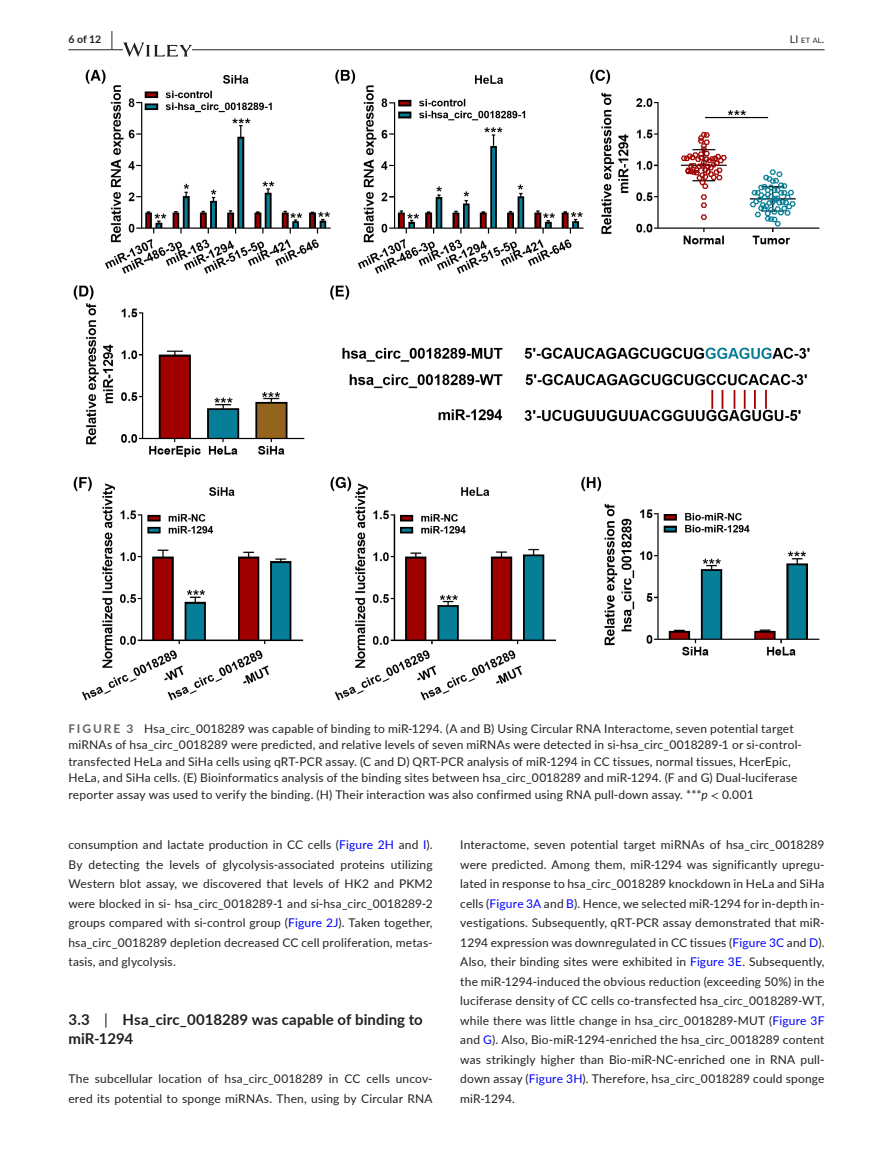
<style>
.page{position:relative;width:893px;height:1174px;background:#fff}
.page>*{position:absolute;margin:0;border:0;box-sizing:border-box;transform-origin:0 0}
.t1{font:700 15px/19.5px "Lato";letter-spacing:.005em;color:#231f20}
.t2{font:12px/19.5px "Lato";letter-spacing:.015em;color:#231f20;text-align:justify}
.t3{font:700 10.5px "Lato";color:#231f20}
.t4{font:7.35px "Lato";color:#231f20}
.s1{font-size:19.5px}
.s2{font-size:10.5px}
.s3{font-weight:700;color:#636366}
.s4{font-style:italic}
.s5{font-family:"STIX"}
.s6{color:#00f}
.s7{font-weight:400}
</style>
<div class="page">
<hr style="left:68px;top:49px;width:756px;height:1px;background:#231f20">
<svg style="left:123px;top:42px;width:69px;height:15px"></svg>
<img style="left:74px;top:69px;width:745px;height:631px">
<p class="t3" style="left:68px;top:31px;width:46px">6 of 12 <span class="s1">|</span></p>
<p class="t4" style="left:790px;top:35px;width:36px"><span class="s2">LI</span> et al<span class="s2">.</span></p>
<p class="t2" style="left:68px;top:719px;width:735px;line-height:16.5px;text-align:left"><span class="s3">FIGURE 3</span> Hsa_circ_0018289 was capable of binding to miR-1294. (A and B) Using Circular RNA Interactome, seven potential target miRNAs of hsa_circ_0018289 were predicted, and relative levels of seven miRNAs were detected in si-hsa_circ_0018289-1 or si-control&shy;transfected HeLa and SiHa cells using qRT-PCR assay. (C and D) QRT-PCR analysis of miR-1294 in CC tissues, normal tissues, HcerEpic, HeLa, and SiHa cells. (E) Bioinformatics analysis of the binding sites between hsa_circ_0018289 and miR-1294. (F and G) Dual-luciferase reporter assay was used to verify the binding. (H) Their interaction was also confirmed using RNA pull-down assay. ***<span class="s4">p</span> <span class="s5">&lt;</span> 0.001</p>
<p class="t2" style="left:68px;top:834px;width:366px">consumption and lactate production in CC cells (<span class="s6">Figure 2H</span> and <span class="s6">I</span>).<br>By detecting the levels of glycolysis-associated proteins utilizing Western blot assay, we discovered that levels of HK2 and PKM2 were blocked in si- hsa_circ_0018289-1 and si-hsa_circ_0018289-2 groups compared with si-control group (<span class="s6">Figure 2J</span>). Taken together, hsa_circ_0018289 depletion decreased CC cell proliferation, metas&shy;tasis, and glycolysis.</p>
<p class="t1" style="left:68px;top:1009px;width:356px">3.3 <span class="s7">|</span> Hsa_circ_0018289 was capable of binding to miR-1294</p>
<p class="t2" style="left:68px;top:1068px;width:366px">The subcellular location of hsa_circ_0018289 in CC cells uncov&shy;ered its potential to sponge miRNAs. Then, using by Circular RNA</p>
<p class="t2" style="left:460px;top:834px;width:366px">Interactome, seven potential target miRNAs of hsa_circ_0018289 were predicted. Among them, miR-1294 was significantly upregu&shy;lated in response to hsa_circ_0018289 knockdown in HeLa and SiHa cells (<span class="s6">Figure 3A</span> and <span class="s6">B</span>). Hence, we selected miR-1294 for in-depth in&shy;vestigations. Subsequently, qRT-PCR assay demonstrated that miR-1294 expression was downregulated in CC tissues (<span class="s6">Figure 3C</span> and <span class="s6">D</span>).<br>Also, their binding sites were exhibited in <span class="s6">Figure 3E</span>. Subsequently, the miR-1294-induced the obvious reduction (exceeding 50%) in the luciferase density of CC cells co-transfected hsa_circ_0018289-WT, while there was little change in hsa_circ_0018289-MUT (<span class="s6">Figure 3F </span>and <span class="s6">G</span>). Also, Bio-miR-1294-enriched the hsa_circ_0018289 content was strikingly higher than Bio-miR-NC-enriched one in RNA pull&shy;down assay (<span class="s6">Figure 3H</span>). Therefore, hsa_circ_0018289 could sponge miR-1294.</p>
</div>
